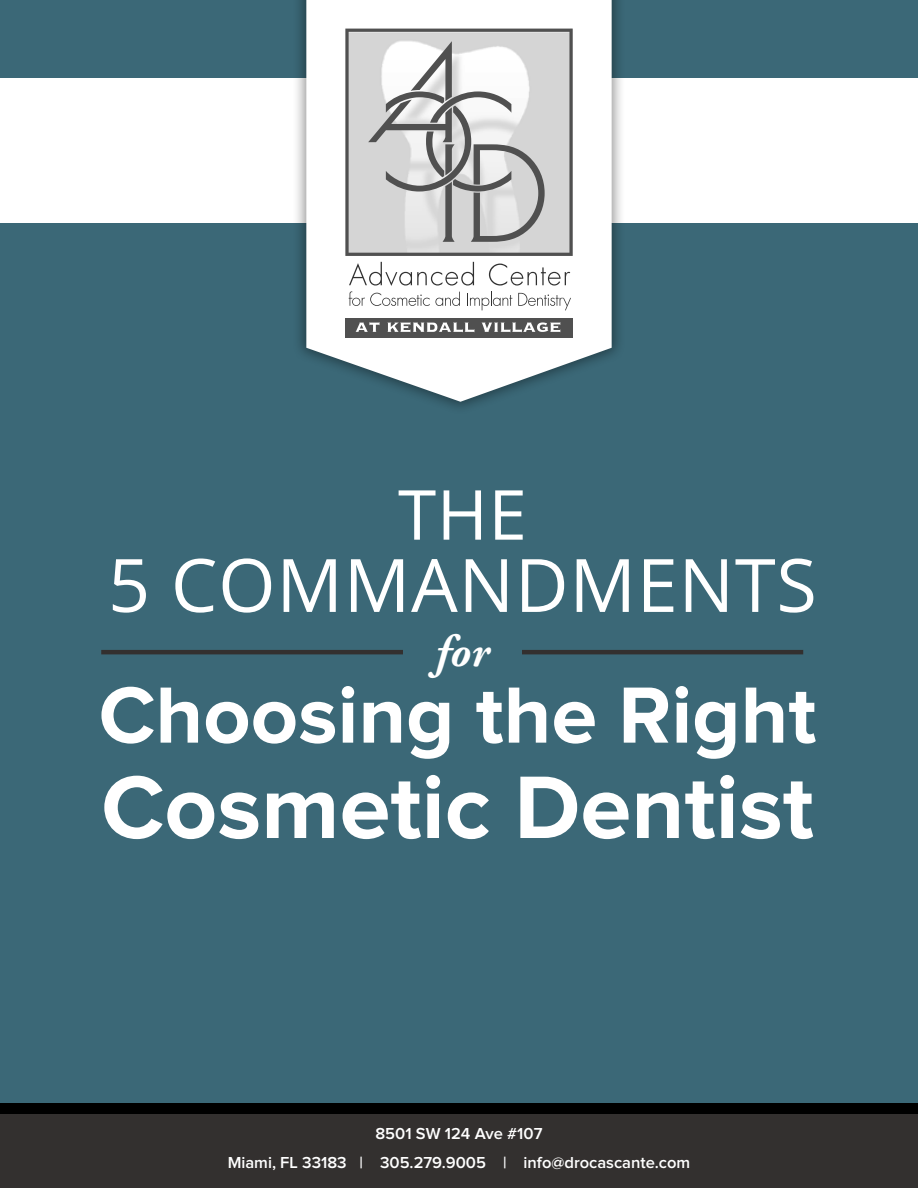
<style>
.page{position:relative;width:918px;height:1188px;background:#3b6877}
.page>*{position:absolute;margin:0;border:0;box-sizing:border-box;transform-origin:0 0}
.t1{font:700 91.95px "Proxima Nova";color:#fff}
.t2{font:700 82.5px "Proxima Nova";color:#fff}
.t3{font:73.8px "Open Sans";letter-spacing:.01em;color:#fff}
.t4{font:69px "Open Sans";color:#fff}
.t5{font:italic 700 45px "Adobe Garamond Pro";color:#fff}
.t6{font:600 16.5px/28.8px "Proxima Nova";color:#fff;text-align:center}
</style>
<div class="page">
<div style="left:0;top:78px;width:918px;height:144px;background:#fff"></div>
<hr style="left:101px;top:650px;width:702px;height:4px;background:#33302f">
<div style="left:403px;top:630px;width:119px;height:47px;background:#3b6877"></div>
<div style="left:0;top:1114px;width:918px;height:74px;background:#33302f"></div>
<div style="left:0;top:1103px;width:918px;height:11px;background:#000"></div>
<div style="left:292px;top:0;width:334px;height:415px;background:#000;opacity:.4"></div>
<svg style="left:306px;top:0;width:306px;height:402px;fill:#fff"></svg>
<svg style="left:338px;top:24px;width:240px;height:322px"></svg>
<h3 class="t4" style="left:398px;top:467px;width:130px">THE</h3>
<h3 class="t3" style="left:108px;top:535px;width:710px">5 COMMANDMENTS</h3>
<h3 class="t5" style="left:436px;top:625px;width:55px">for</h3>
<h2 class="t2" style="left:99px;top:677px;width:719px">Choosing the Right</h2>
<h1 class="t1" style="left:101px;top:765px;width:714px">Cosmetic Dentist</h1>
<p class="t6" style="left:228px;top:1120px;width:464px">8501 SW 124 Ave #107<br>Miami, FL 33183 | 305.279.9005 | info@drocascante.com</p>
</div>
